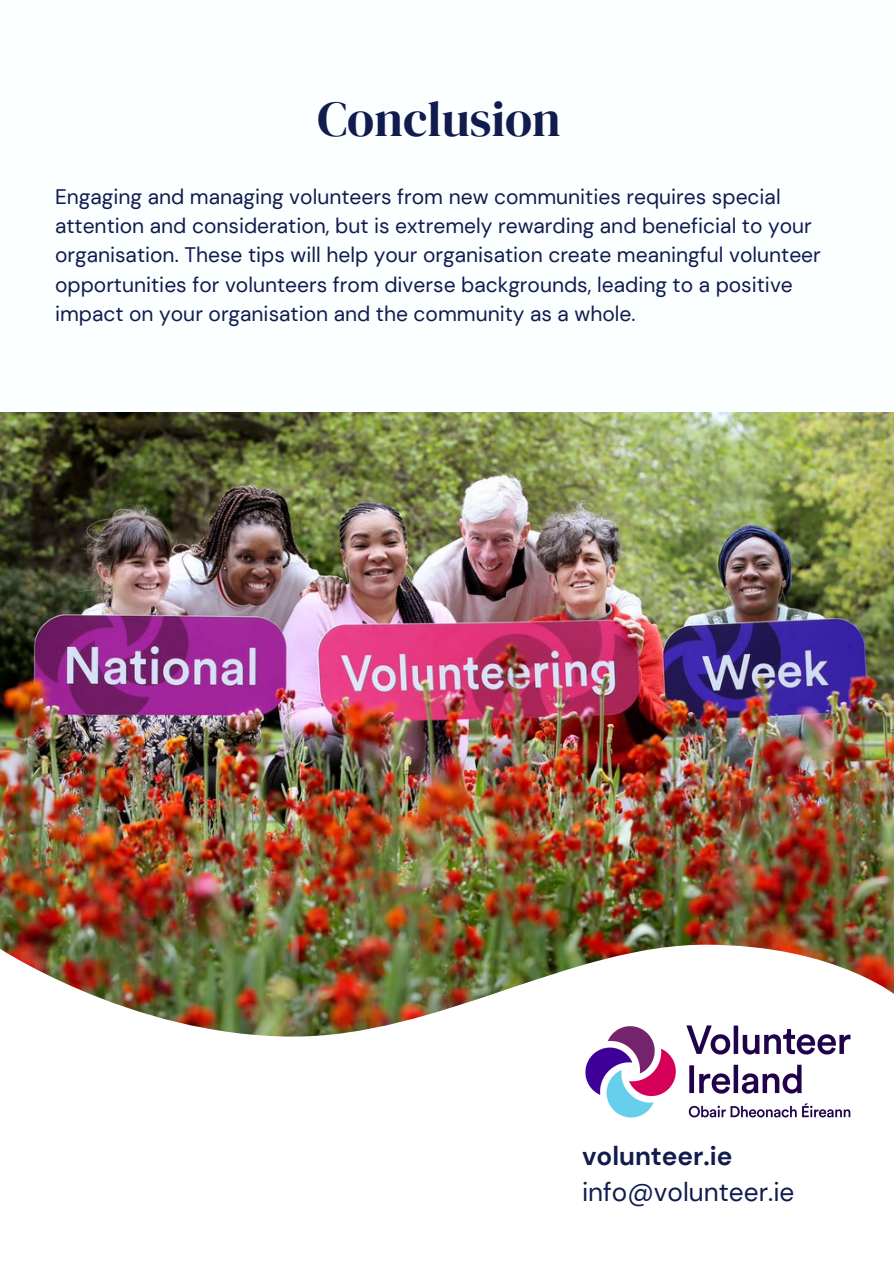
<style>
.page{position:relative;width:894px;height:1264px;background:#fff}
.page>*{position:absolute;margin:0;border:0;box-sizing:border-box;transform-origin:0 0}
.t1{font:49.5px "DM Serif Display";color:#111c4e}
.t2{font:26.1px "DM Sans";color:#111c4e}
.t3{font:700 26.1px "DM Sans";color:#111c4e}
.t4{font:21px/29.2px "DM Sans";color:#111c4e}
</style>
<div class="page">
<div style="left:0;top:0;width:893px;height:1263px;background:#fbffff"></div>
<img style="left:0;top:412px;width:893px;height:532px">
<img style="left:0;top:944px;width:893px;height:93px">
<img style="left:582px;top:1020px;width:271px;height:98px">
<p class="t1" style="left:317px;top:84px;width:245px">Conclusion</p>
<p class="t4" style="left:55px;top:182px;width:767px">Engaging and managing volunteers from new communities requires special attention and consideration, but is extremely rewarding and beneficial to your organisation. These tips will help your organisation create meaningful volunteer opportunities for volunteers from diverse backgrounds, leading to a positive impact on your organisation and the community as a whole.</p>
<p class="t3" style="left:582px;top:1139px;width:152px">volunteer.ie</p>
<p class="t2" style="left:582px;top:1175px;width:214px">info@volunteer.ie</p>
</div>
